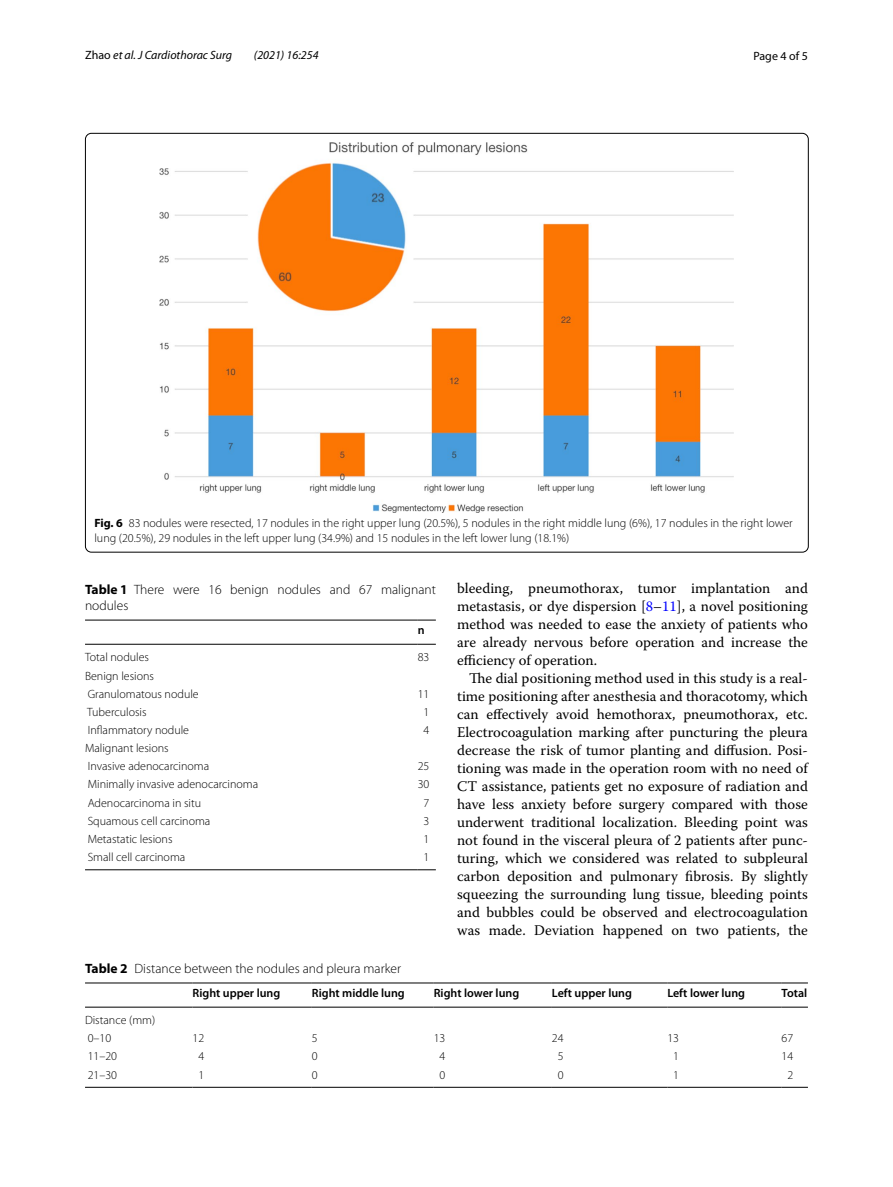
<style>
.page{position:relative;width:893px;height:1187px;background:#fff}
.page>*{position:absolute;margin:0;border:0;box-sizing:border-box;transform-origin:0 0}
.t1{font:14.7px/18px "Warnock Pro";color:#000;text-align:justify}
.t2{font:300 13.5px/16.5px "Myriad Pro";color:#000}
.t3{font:300 12px/18.1px "Myriad Pro";color:#000}
.t4{font:600 12px "Myriad Pro";color:#000}
.t5{font:italic 12px "Myriad Pro";color:#000}
.t6{font:12px "Myriad Pro";color:#000}
.s1{font-style:normal}
.s2{font-weight:700}
.s3{color:#00f}
</style>
<div class="page">
<img style="left:160px;top:142px;width:574px;height:370px">
<hr style="left:85px;top:619px;width:333px;height:1px;background:#000">
<hr style="left:85px;top:644px;width:333px;height:1px;background:#000">
<svg style="left:418px;top:619px;width:18px;height:1px"></svg>
<svg style="left:418px;top:644px;width:18px;height:1px"></svg>
<hr style="left:85px;top:869px;width:333px;height:1px;background:#000">
<svg style="left:418px;top:869px;width:18px;height:1px"></svg>
<hr style="left:85px;top:982px;width:107px;height:1px;background:#000">
<hr style="left:85px;top:1006px;width:107px;height:1px;background:#000">
<hr style="left:192px;top:982px;width:120px;height:1px;background:#000">
<hr style="left:192px;top:1006px;width:120px;height:1px;background:#000">
<hr style="left:312px;top:982px;width:122px;height:1px;background:#000">
<hr style="left:312px;top:1006px;width:122px;height:1px;background:#000">
<hr style="left:434px;top:982px;width:118px;height:1px;background:#000">
<hr style="left:434px;top:1006px;width:118px;height:1px;background:#000">
<hr style="left:552px;top:982px;width:115px;height:1px;background:#000">
<hr style="left:552px;top:1006px;width:115px;height:1px;background:#000">
<hr style="left:667px;top:982px;width:115px;height:1px;background:#000">
<hr style="left:667px;top:1006px;width:115px;height:1px;background:#000">
<svg style="left:782px;top:982px;width:26px;height:1px"></svg>
<svg style="left:782px;top:1006px;width:26px;height:1px"></svg>
<hr style="left:85px;top:1086px;width:107px;height:1px;background:#000">
<hr style="left:192px;top:1086px;width:120px;height:1px;background:#000">
<hr style="left:312px;top:1086px;width:122px;height:1px;background:#000">
<hr style="left:434px;top:1086px;width:118px;height:1px;background:#000">
<hr style="left:552px;top:1086px;width:115px;height:1px;background:#000">
<hr style="left:667px;top:1086px;width:115px;height:1px;background:#000">
<svg style="left:782px;top:1086px;width:26px;height:1px"></svg>
<p class="t5" style="left:85px;top:48px;width:149px"><span class="s1">Zhao</span> et al. J Cardiothorac Surg</p>
<p class="t5" style="left:254px;top:48px;width:66px">(2021) 16:254</p>
<p class="t6" style="left:753px;top:48px;width:56px">Page 4 of 5</p>
<p class="t3" style="left:94px;top:516px;width:700px;line-height:15px"><span class="s2">Fig. 6</span> 83 nodules were resected, 17 nodules in the right upper lung (20.5%), 5 nodules in the right middle lung (6%), 17 nodules in the right lower lung (20.5%), 29 nodules in the left upper lung (34.9%) and 15 nodules in the left lower lung (18.1%)</p>
<p class="t2" style="left:85px;top:581px;width:352px"><span class="s2">Table 1</span> There were 16 benign nodules and 67 malignant nodules</p>
<p class="t4" style="left:418px;top:622px;width:8px">n</p>
<p class="t3" style="left:85px;top:648px;width:66px">Total nodules</p>
<p class="t3" style="left:418px;top:648px;width:13px">83</p>
<p class="t3" style="left:85px;top:666px;width:115px">Benign lesions<br>Granulomatous nodule</p>
<p class="t1" style="left:457px;top:579px;width:352px">bleeding, pneumothorax, tumor implantation and metastasis, or dye dispersion [<span class="s3">8</span>–<span class="s3">11</span>], a novel positioning method was needed to ease the anxiety of patients who are already nervous before operation and increase the efficiency of operation.</p>
<p class="t1" style="left:457px;top:669px;width:352px;text-indent:12px">The dial positioning method used in this study is a real&shy;time positioning after anesthesia and thoracotomy, which can effectively avoid hemothorax, pneumothorax, etc.<br>Electrocoagulation marking after puncturing the pleura decrease the risk of tumor planting and diffusion. Posi&shy;tioning was made in the operation room with no need of CT assistance, patients get no exposure of radiation and have less anxiety before surgery compared with those underwent traditional localization. Bleeding point was not found in the visceral pleura of 2 patients after punc&shy;turing, which we considered was related to subpleural carbon deposition and pulmonary fibrosis. By slightly squeezing the surrounding lung tissue, bleeding points and bubbles could be observed and electrocoagulation was made. Deviation happened on two patients, the</p>
<p class="t3" style="left:418px;top:684px;width:13px">11</p>
<p class="t3" style="left:87px;top:703px;width:61px">Tuberculosis</p>
<p class="t3" style="left:424px;top:703px;width:7px">1</p>
<p class="t3" style="left:88px;top:721px;width:103px">Inflammatory nodule</p>
<p class="t3" style="left:424px;top:721px;width:7px">4</p>
<p class="t3" style="left:85px;top:739px;width:126px">Malignant lesions<br>Invasive adenocarcinoma</p>
<p class="t3" style="left:418px;top:757px;width:13px">25</p>
<p class="t3" style="left:88px;top:775px;width:172px">Minimally invasive adenocarcinoma</p>
<p class="t3" style="left:418px;top:775px;width:13px">30</p>
<p class="t3" style="left:88px;top:793px;width:115px">Adenocarcinoma in situ</p>
<p class="t3" style="left:424px;top:793px;width:7px">7</p>
<p class="t3" style="left:88px;top:811px;width:124px">Squamous cell carcinoma</p>
<p class="t3" style="left:424px;top:811px;width:7px">3</p>
<p class="t3" style="left:88px;top:830px;width:86px">Metastatic lesions</p>
<p class="t3" style="left:424px;top:830px;width:7px">1</p>
<p class="t3" style="left:88px;top:848px;width:99px">Small cell carcinoma</p>
<p class="t3" style="left:424px;top:848px;width:7px">1</p>
<p class="t2" style="left:85px;top:960px;width:318px"><span class="s2">Table 2</span> Distance between the nodules and pleura marker</p>
<p class="t4" style="left:192px;top:985px;width:89px">Right upper lung</p>
<p class="t4" style="left:312px;top:985px;width:94px">Right middle lung</p>
<p class="t4" style="left:434px;top:985px;width:87px">Right lower lung</p>
<p class="t4" style="left:552px;top:985px;width:82px">Left upper lung</p>
<p class="t4" style="left:667px;top:985px;width:79px">Left lower lung</p>
<p class="t4" style="left:782px;top:985px;width:27px">Total</p>
<p class="t3" style="left:85px;top:1011px;width:72px">Distance (mm)<br>0–10</p>
<p class="t3" style="left:192px;top:1029px;width:13px">12</p>
<p class="t3" style="left:312px;top:1029px;width:7px">5</p>
<p class="t3" style="left:434px;top:1029px;width:13px">13</p>
<p class="t3" style="left:552px;top:1029px;width:13px">24</p>
<p class="t3" style="left:667px;top:1029px;width:13px">13</p>
<p class="t3" style="left:782px;top:1029px;width:13px">67</p>
<p class="t3" style="left:88px;top:1047px;width:31px">11–20</p>
<p class="t3" style="left:198px;top:1047px;width:7px">4</p>
<p class="t3" style="left:312px;top:1047px;width:7px">0</p>
<p class="t3" style="left:440px;top:1047px;width:7px">4</p>
<p class="t3" style="left:558px;top:1047px;width:7px">5</p>
<p class="t3" style="left:673px;top:1047px;width:7px">1</p>
<p class="t3" style="left:782px;top:1047px;width:13px">14</p>
<p class="t3" style="left:88px;top:1065px;width:31px">21–30</p>
<p class="t3" style="left:198px;top:1065px;width:7px">1</p>
<p class="t3" style="left:312px;top:1065px;width:7px">0</p>
<p class="t3" style="left:440px;top:1065px;width:7px">0</p>
<p class="t3" style="left:558px;top:1065px;width:7px">0</p>
<p class="t3" style="left:673px;top:1065px;width:7px">1</p>
<p class="t3" style="left:787px;top:1065px;width:7px">2</p>
</div>
